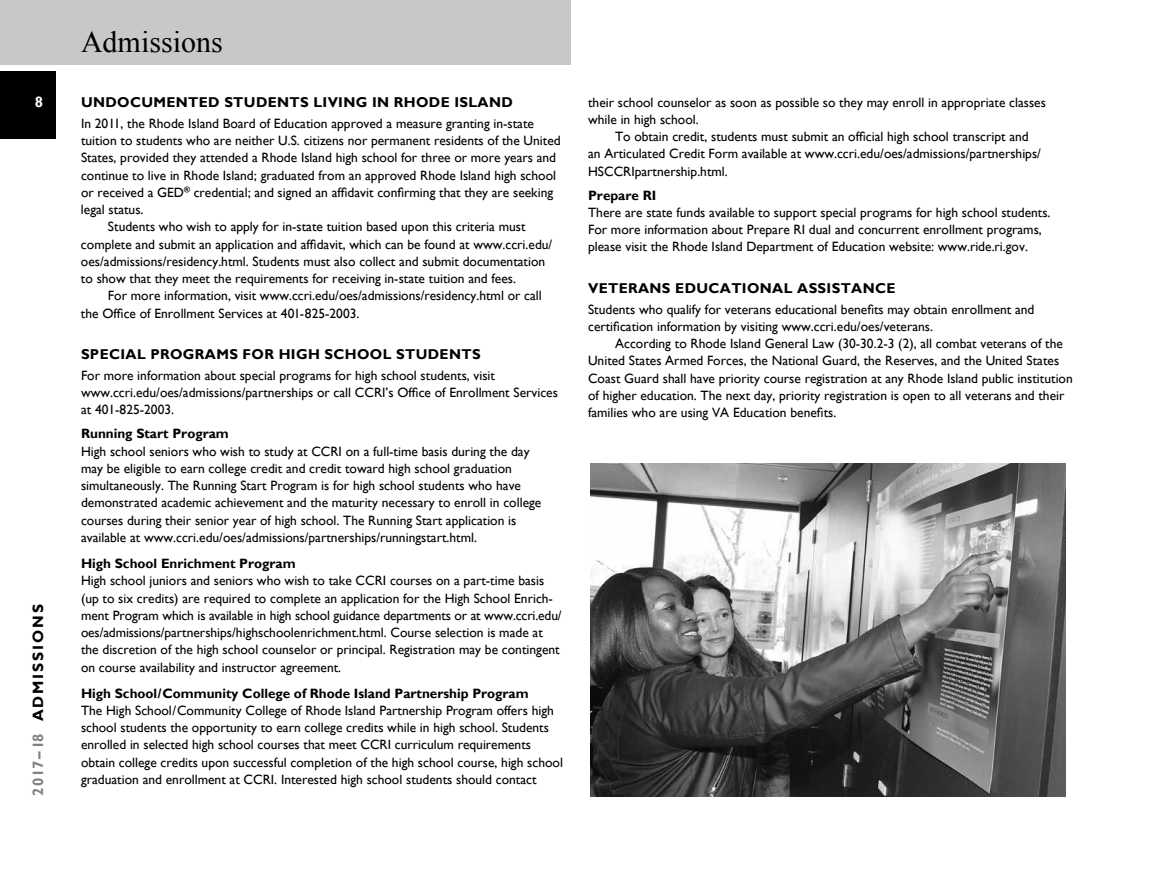
<style>
.page{position:relative;width:1161px;height:891px;background:#fff}
.page>*{position:absolute;margin:0;border:0;box-sizing:border-box;transform-origin:0 0}
.t1{font:30px "Times New Roman";color:#000}
.t2{font:700 15px "Gill Sans";letter-spacing:.125em;color:#000}
.t3{font:700 15px "Gill Sans";color:#fff}
.t4{font:700 14.25px "Gill Sans";letter-spacing:.025em;color:#000}
.t5{font:13.5px/17.2px "Gill Sans";color:#000}
.t6{font:700 13.5px "Gill Sans";color:#000}
.s1{color:#808285}
</style>
<div class="page">
<div style="left:0;top:0;width:571px;height:64px;background:#c7c8ca"></div>
<div style="left:0;top:71px;width:56px;height:68px;background:#000"></div>
<img style="left:590px;top:464px;width:475px;height:333px">
<p class="t3" style="left:35px;top:93px;width:10px">8</p>
<p class="t2" style="left:29px;top:796px;width:193px;rotate:-90deg"><span class="s1">2017–18</span> ADMISSIONS</p>
<h1 class="t1" style="left:81px;top:22px;width:143px">Admissions</h1>
<p class="t4" style="left:81px;top:94px;width:433px">UNDOCUMENTED STUDENTS LIVING IN RHODE ISLAND</p>
<p class="t5" style="left:81px;top:115px;width:455px">In 2011, the Rhode Island Board of Education approved a measure granting in-state</p>
<p class="t5" style="left:81px;top:132px;width:481px">tuition to students who are neither U.S. citizens nor permanent residents of the United</p>
<p class="t5" style="left:81px;top:150px;width:477px">States, provided they attended a Rhode Island high school for three or more years and</p>
<p class="t5" style="left:81px;top:167px;width:477px">continue to live in Rhode Island; graduated from an approved Rhode Island high school</p>
<p class="t5" style="left:81px;top:184px;width:474px">or received a GED<sup>®</sup> credential; and signed an affidavit confirming that they are seeking</p>
<p class="t5" style="left:81px;top:201px;width:64px">legal status.</p>
<p class="t5" style="left:108px;top:219px;width:419px">Students who wish to apply for in-state tuition based upon this criteria must</p>
<p class="t5" style="left:81px;top:236px;width:473px">complete and submit an application and affidavit, which can be found at www.ccri.edu/</p>
<p class="t5" style="left:81px;top:253px;width:466px">oes/admissions/residency.html. Students must also collect and submit documentation</p>
<p class="t5" style="left:81px;top:270px;width:437px">to show that they meet the requirements for receiving in-state tuition and fees.</p>
<p class="t5" style="left:108px;top:288px;width:435px">For more information, visit www.ccri.edu/oes/admissions/residency.html or call</p>
<p class="t5" style="left:81px;top:305px;width:280px">the Office of Enrollment Services at 401-825-2003.</p>
<p class="t4" style="left:81px;top:346px;width:20px">Specia</p>
<p class="t4" style="left:137px;top:346px;width:36px">l Programs</p>
<p class="t4" style="left:243px;top:346px;width:239px">for HIGH SCHOOL STUDENTS</p>
<p class="t5" style="left:81px;top:367px;width:478px">For more information about special programs for high school students, visit www.ccri.edu/oes/admissions/partnerships or call CCRI’s Office of Enrollment Services at 401-825-2003.</p>
<p class="t6" style="left:81px;top:426px;width:149px">Running Start Program</p>
<p class="t5" style="left:81px;top:443px;width:462px">High school seniors who wish to study at CCRI on a full-time basis during the day may be eligible to earn college credit and credit toward high school graduation simultaneously. The Running Start Program is for high school students who have demonstrated academic achievement and the maturity necessary to enroll in college courses during their senior year of high school. The Running Start application is available at www.ccri.edu/oes/admissions/partnerships/runningstart.html.</p>
<p class="t6" style="left:81px;top:555px;width:216px">High School Enrichment Program</p>
<p class="t5" style="left:81px;top:572px;width:482px">High school juniors and seniors who wish to take CCRI courses on a part-time basis (up to six credits) are required to complete an application for the High School Enrich&shy;ment Program which is available in high school guidance departments or at www.ccri.edu/ oes/admissions/partnerships/highschoolenrichment.html. Course selection is made at the discretion of the high school counselor or principal. Registration may be contingent on course availability and instructor agreement.</p>
<p class="t6" style="left:81px;top:685px;width:449px">High School/Community College of Rhode Island Partnership Program</p>
<p class="t5" style="left:81px;top:702px;width:483px">The High School/Community College of Rhode Island Partnership Program offers high school students the opportunity to earn college credits while in high school. Students enrolled in selected high school courses that meet CCRI curriculum requirements obtain college credits upon successful completion of the high school course, high school graduation and enrollment at CCRI. Interested high school students should contact</p>
<p class="t5" style="left:588px;top:94px;width:459px">their school counselor as soon as possible so they may enroll in appropriate classes while in high school.</p>
<p class="t5" style="left:588px;top:128px;width:454px;text-indent:27px">To obtain credit, students must submit an official high school transcript and an Articulated Credit Form available at www.ccri.edu/oes/admissions/partnerships/<br>HSCCRIpartnership.html.</p>
<p class="t6" style="left:588px;top:187px;width:70px">Prepare RI</p>
<p class="t5" style="left:588px;top:204px;width:464px">There are state funds available to support special programs for high school students.<br>For more information about Prepare RI dual and concurrent enrollment programs, please visit the Rhode Island Department of Education website: www.ride.ri.gov.</p>
<p class="t4" style="left:588px;top:279px;width:22px">Veterans</p>
<p class="t4" style="left:675px;top:279px;width:45px">Educationa</p>
<p class="t4" style="left:784px;top:279px;width:36px">l Assistance</p>
<p class="t5" style="left:588px;top:301px;width:448px">Students who qualify for veterans educational benefits may obtain enrollment and certification information by visiting www.ccri.edu/oes/veterans.</p>
<p class="t5" style="left:588px;top:335px;width:486px;text-indent:27px">According to Rhode Island General Law (30-30.2-3 (2), all combat veterans of the United States Armed Forces, the National Guard, the Reserves, and the United States Coast Guard shall have priority course registration at any Rhode Island public institution of higher education. The next day, priority registration is open to all veterans and their families who are using VA Education benefits.</p>
</div>
